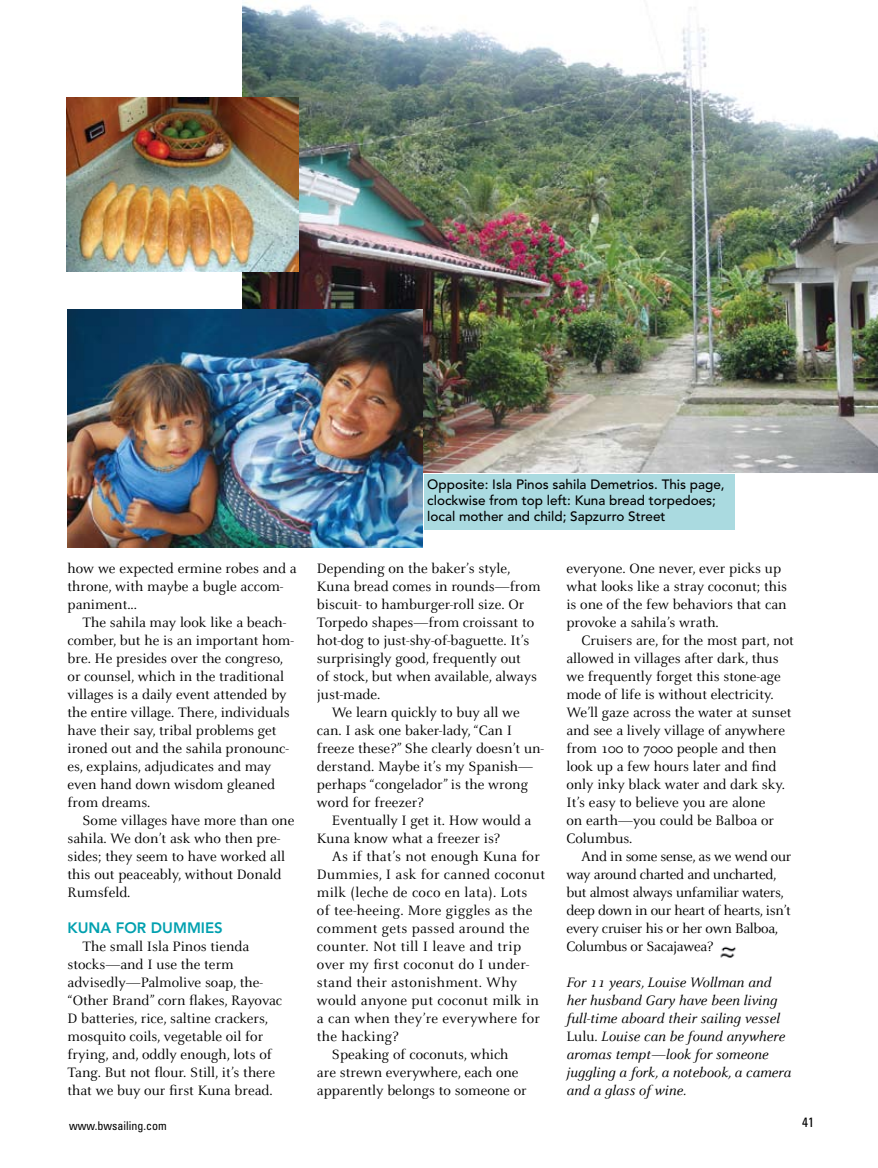
<style>
.page{position:relative;width:878px;height:1168px;background:#fff}
.page>*{position:absolute;margin:0;border:0;box-sizing:border-box;transform-origin:0 0}
.t1{font:15px/18px "Celeste";color:#000}
.t2{font:15px "Celeste";letter-spacing:.02em;color:#000}
.t3{font:italic 15px/18px "Celeste";color:#000}
.t4{font:15px/18px "Celeste";letter-spacing:-.02em;color:#000}
.t5{font:800 15px "Avenir";color:#00a0af}
.t6{font:500 13.5px/16.2px "Avenir";color:#000}
.t7{font:condensed 13.5px "Univers";color:#000}
.t8{font:condensed 12px "Univers";color:#000}
.s1{font-style:normal}
</style>
<div class="page">
<img style="left:242px;top:4px;width:636px;height:468px">
<img style="left:68px;top:310px;width:355px;height:237px">
<img style="left:67px;top:98px;width:231px;height:173px">
<div style="left:424px;top:475px;width:311px;height:55px;background:#aadae0"></div>
<img style="left:720px;top:946px;width:16px;height:12px">
<p class="t1" style="left:68px;top:560px;width:230px">how we expected ermine robes and a throne, with maybe a bugle accom&shy;paniment...</p>
<p class="t1" style="left:68px;top:614px;width:228px;text-indent:15px">The sahila may look like a beach&shy;comber, but he is an important hom&shy;bre. He presides over the congreso, or counsel, which in the traditional villages is a daily event attended by the entire village. There, individuals have their say, tribal problems get ironed out and the sahila pronounc&shy;es, explains, adjudicates and may even hand down wisdom gleaned from dreams.</p>
<p class="t1" style="left:68px;top:812px;width:228px;text-indent:15px">Some villages have more than one sahila. We don’t ask who then pre&shy;sides; they seem to have worked all this out peaceably, without Donald<br>Rumsfeld.</p>
<p class="t5" style="left:68px;top:919px;width:157px">KUNA FOR DUMMIES</p>
<p class="t1" style="left:68px;top:938px;width:216px;text-indent:15px">The small Isla Pinos tienda stocks—and I use the term advisedly—Palmolive soap, the-“Other Brand” corn flakes, Rayovac<br>D batteries, rice, saltine crackers, mosquito coils, vegetable oil for frying, and, oddly enough, lots of<br>Tang. But not flour. Still, it’s there that we buy our first Kuna bread.</p>
<p class="t6" style="left:427px;top:476px;width:299px">Opposite: Isla Pinos sahila Demetrios. This page, clockwise from top left: Kuna bread torpedoes; local mother and child; Sapzurro Street</p>
<p class="t1" style="left:317px;top:560px;width:225px">Depending on the baker’s style,<br>Kuna bread comes in rounds—from biscuit- to hamburger-roll size. Or<br>Torpedo shapes—from croissant to hot-dog to just-shy-of-baguette. It’s surprisingly good, frequently out<br>of stock, but when available, always just-made.</p>
<p class="t1" style="left:317px;top:704px;width:229px;text-indent:15px">We learn quickly to buy all we can. I ask one baker-lady, “Can I freeze these?” She clearly doesn’t un&shy;derstand. Maybe it’s my Spanish— perhaps “congelador” is the wrong word for freezer?</p>
<p class="t1" style="left:317px;top:812px;width:216px;text-indent:15px">Eventually I get it. How would a<br>Kuna know what a freezer is?</p>
<p class="t2" style="left:332px;top:849px;width:210px">As if that’s not enough Kuna for</p>
<p class="t2" style="left:317px;top:867px;width:229px">Dummies, I ask for canned coconut</p>
<p class="t2" style="left:317px;top:885px;width:212px">milk (leche de coco en lata). Lots</p>
<p class="t2" style="left:317px;top:903px;width:217px">of tee-heeing. More giggles as the</p>
<p class="t2" style="left:317px;top:921px;width:214px">comment gets passed around the</p>
<p class="t2" style="left:317px;top:939px;width:206px">counter. Not till I leave and trip</p>
<p class="t2" style="left:317px;top:957px;width:214px">over my first coconut do I under-</p>
<p class="t2" style="left:317px;top:975px;width:202px">stand their astonishment. Why</p>
<p class="t2" style="left:317px;top:993px;width:223px">would anyone put coconut milk in</p>
<p class="t2" style="left:317px;top:1011px;width:225px">a can when they’re everywhere for</p>
<p class="t2" style="left:317px;top:1029px;width:83px">the hacking?</p>
<p class="t1" style="left:332px;top:1046px;width:178px">Speaking of coconuts, which</p>
<p class="t1" style="left:317px;top:1064px;width:203px">are strewn everywhere, each one</p>
<p class="t1" style="left:317px;top:1082px;width:211px">apparently belongs to someone or</p>
<p class="t1" style="left:566px;top:560px;width:222px">everyone. One never, ever picks up what looks like a stray coconut; this is one of the few behaviors that can provoke a sahila’s wrath.</p>
<p class="t1" style="left:566px;top:632px;width:229px;text-indent:15px">Cruisers are, for the most part, not allowed in villages after dark, thus we frequently forget this stone-age mode of life is without electricity.<br>We’ll gaze across the water at sunset and see a lively village of anywhere from 100 to 7000 people and then look up a few hours later and find only inky black water and dark sky.<br>It’s easy to believe you are alone<br>on earth—you could be Balboa or<br>Columbus.</p>
<p class="t4" style="left:566px;top:848px;width:226px;text-indent:15px">And in some sense, as we wend our way around charted and uncharted, but almost always unfamiliar waters, deep down in our heart of hearts, isn’t every cruiser his or her own Balboa, Columbus or Sacajawea?</p>
<p class="t3" style="left:566px;top:974px;width:226px">For 11 years, Louise Wollman and her husband Gary have been living full-time aboard their sailing vessel<br><span class="s1">Lulu</span>. Louise can be found anywhere aromas tempt—look for someone juggling a fork, a notebook, a camera and a glass of wine.</p>
<p class="t8" style="left:69px;top:1118px;width:99px">www.bwsailing.com</p>
<p class="t7" style="left:802px;top:1114px;width:13px">41</p>
</div>
